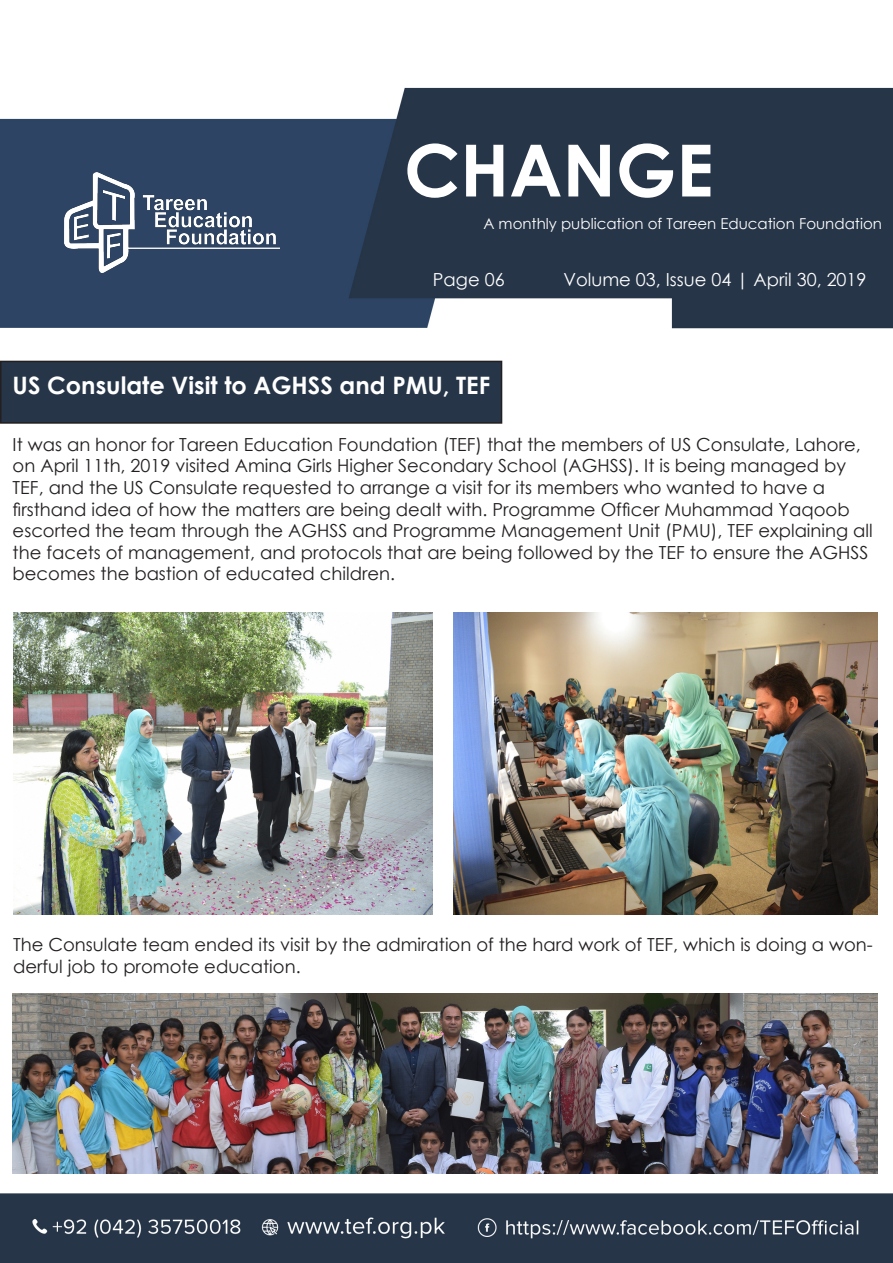
<style>
.page{position:relative;width:893px;height:1263px;background:#fff}
.page>*{position:absolute;margin:0;border:0;box-sizing:border-box;transform-origin:0 0}
.t1{font:700 72px "Century Gothic";color:#fff}
.t2{font:700 24px "Century Gothic";color:#fff}
.t3{font:18px/21.6px "Century Gothic";color:#231f20}
.t4{font:18px "Century Gothic";color:#fff}
.t5{font:15px "Century Gothic";color:#fff}
</style>
<div class="page">
<img style="left:0;top:87px;width:893px;height:1176px">
<img style="left:65px;top:172px;width:214px;height:101px">
<div style="left:1px;top:361px;width:501px;height:62px;background:#263548"></div>
<div style="left:0;top:361px;width:502px;height:63px;border:2px solid #231f20"></div>
<img style="left:13px;top:613px;width:420px;height:301px">
<img style="left:453px;top:613px;width:425px;height:301px">
<img style="left:13px;top:993px;width:864px;height:180px">
<p class="t1" style="left:404px;top:116px;width:311px">CHANGE</p>
<p class="t5" style="left:483px;top:213px;width:400px">A monthly publication of Tareen Education Foundation</p>
<p class="t4" style="left:433px;top:267px;width:73px">Page 06</p>
<p class="t4" style="left:563px;top:267px;width:305px">Volume 03, Issue 04 | April 30, 2019</p>
<p class="t2" style="left:13px;top:367px;width:479px">US Consulate Visit to AGHSS and PMU, TEF</p>
<p class="t3" style="left:13px;top:433px;width:862px">It was an honor for Tareen Education Foundation (TEF) that the members of US Consulate, Lahore, on April 11th, 2019 visited Amina Girls Higher Secondary School (AGHSS). It is being managed by TEF, and the US Consulate requested to arrange a visit for its members who wanted to have a firsthand idea of how the matters are being dealt with. Programme Officer Muhammad Yaqoob escorted the team through the AGHSS and Programme Management Unit (PMU), TEF explaining all the facets of management, and protocols that are being followed by the TEF to ensure the AGHSS becomes the bastion of educated children.</p>
<p class="t3" style="left:13px;top:934px;width:861px">The Consulate team ended its visit by the admiration of the hard work of TEF, which is doing a won&shy;derful job to promote education.</p>
</div>
